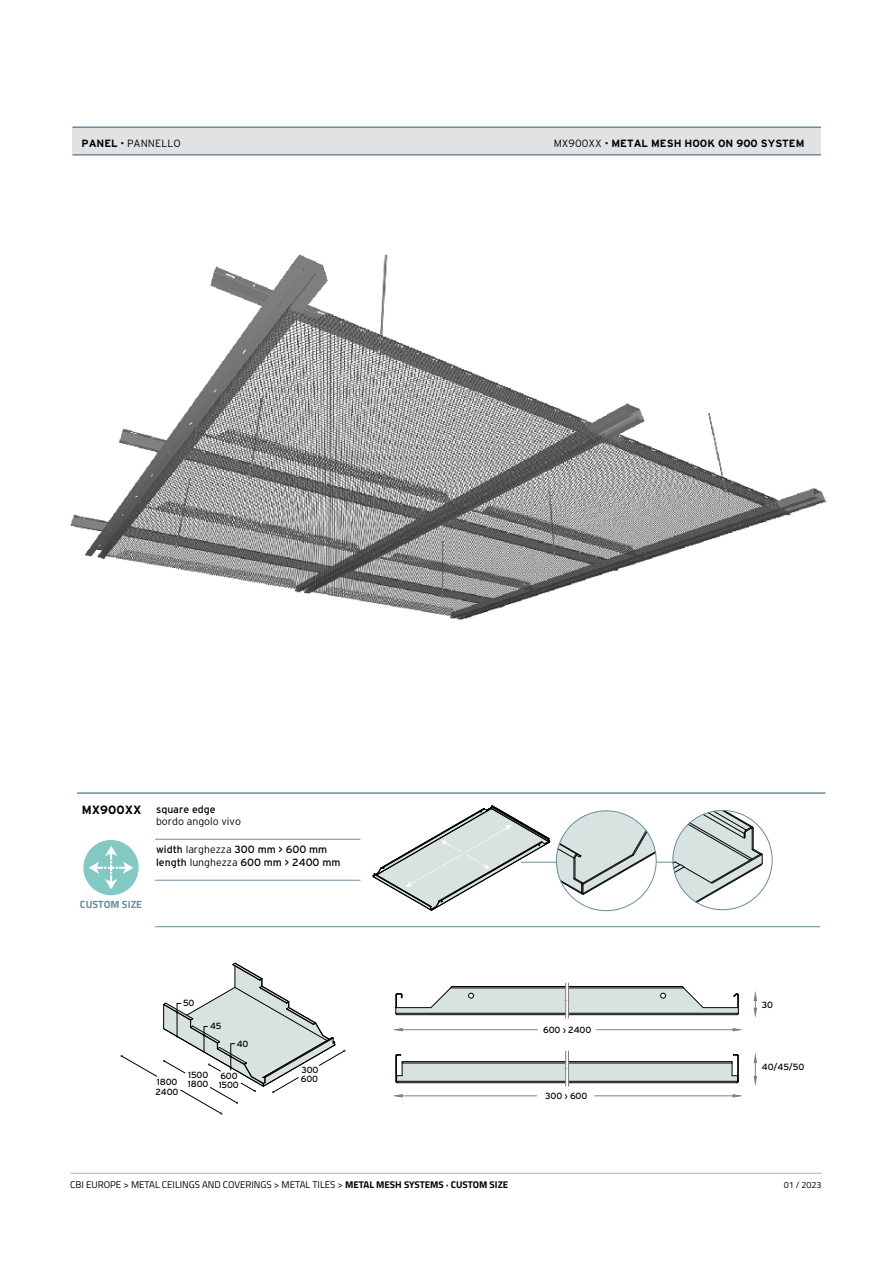
<style>
.page{position:relative;width:893px;height:1263px;background:#fff}
.page>*{position:absolute;margin:0;border:0;box-sizing:border-box;transform-origin:0 0}
.t1{font:10.5px/12.6px "Interstate";color:#000}
.t2{font:300 10.5px/12.6px "Interstate";color:#000}
.t3{font:700 10.5px "Interstate";color:#000}
.t4{font:700 10.5px "Titillium";color:#6a8c9d}
.t5{font:9.75px "Titillium";color:#000}
.t6{font:9px/8.4px "Interstate";letter-spacing:-.015em;color:#000;text-align:justify}
.t7{font:9px "Titillium";color:#000}
.s1{font-weight:700}
.s2{font-weight:300}
.s3{font-weight:700;font-size:12px}
.s4{font-weight:400}
</style>
<div class="page">
<hr style="left:71px;top:1173px;width:750px;height:1px;background:#b3b2b2">
<hr style="left:77px;top:792px;width:748px;height:2px;background:#6a8c9d">
<hr style="left:155px;top:839px;width:205px;height:1px;background:#6a8c9d">
<hr style="left:155px;top:880px;width:205px;height:1px;background:#6a8c9d">
<hr style="left:155px;top:926px;width:665px;height:1px;background:#6a8c9d">
<div style="left:73px;top:127px;width:748px;height:27px;background:#e0e2e3"></div>
<hr style="left:73px;top:126px;width:748px;height:2px;background:#6a8c9d">
<hr style="left:521px;top:862px;width:35px;height:1px;background:#6a8c9d">
<svg style="left:557px;top:810px;width:206px;height:93px"></svg>
<svg style="left:120px;top:963px;width:226px;height:152px"></svg>
<svg style="left:373px;top:805px;width:177px;height:106px"></svg>
<svg style="left:395px;top:982px;width:344px;height:37px"></svg>
<svg style="left:395px;top:1050px;width:344px;height:37px"></svg>
<svg style="left:754px;top:993px;width:3px;height:23px"></svg>
<svg style="left:754px;top:1055px;width:3px;height:29px"></svg>
<hr style="left:402px;top:1029px;width:136px;height:1px;background:#808080">
<hr style="left:597px;top:1029px;width:136px;height:1px;background:#808080">
<svg style="left:394px;top:1028px;width:8px;height:3px"></svg>
<svg style="left:733px;top:1028px;width:8px;height:3px"></svg>
<hr style="left:402px;top:1095px;width:135px;height:1px;background:#808080">
<hr style="left:594px;top:1095px;width:139px;height:1px;background:#808080">
<svg style="left:394px;top:1094px;width:8px;height:3px"></svg>
<svg style="left:733px;top:1094px;width:8px;height:3px"></svg>
<div style="left:83px;top:840px;width:56px;height:55px;background:#82c9c4;border-radius:50%"></div>
<svg style="left:89px;top:846px;width:44px;height:43px"></svg>
<hr style="left:73px;top:154px;width:748px;height:2px;background:#6a8c9d">
<img style="left:70px;top:254px;width:757px;height:367px">
<p class="t2" style="left:82px;top:137px;width:101px"><span class="s1">PANEL</span> • PANNELLO</p>
<p class="t3" style="left:554px;top:138px;width:252px"><span class="s2">MX900XX •</span> METAL MESH HOOK ON 900 SYSTEM</p>
<p class="t2" style="left:156px;top:802px;width:86px;text-indent:-74px"><span class="s3">MX900XX</span> <span class="s4">square edge </span>bordo angolo vivo</p>
<p class="t1" style="left:156px;top:843px;width:186px">width <span class="s2">larghezza</span> 300 mm &gt; 600 mm length <span class="s2">lunghezza</span> 600 mm &gt; 2400 mm</p>
<p class="t4" style="left:80px;top:897px;width:64px">CUSTOM SIZE</p>
<p class="t6" style="left:183px;top:999px;width:13px">50</p>
<p class="t6" style="left:210px;top:1021px;width:13px">45</p>
<p class="t6" style="left:237px;top:1039px;width:13px">40</p>
<p class="t6" style="left:155px;top:1070px;width:54px;text-indent:33px">1500<br>1800 1800<br>2400</p>
<p class="t6" style="left:301px;top:1065px;width:19px">300</p>
<p class="t6" style="left:220px;top:1072px;width:19px">600</p>
<p class="t6" style="left:301px;top:1074px;width:19px">600</p>
<p class="t6" style="left:219px;top:1081px;width:22px">1500</p>
<p class="t6" style="left:543px;top:1025px;width:50px">600 › 2400</p>
<p class="t6" style="left:545px;top:1091px;width:44px">300 › 600</p>
<p class="t6" style="left:762px;top:1001px;width:13px">30</p>
<p class="t6" style="left:762px;top:1062px;width:44px">40/45/50</p>
<p class="t5" style="left:70px;top:1178px;width:440px">CBI EUROPE &gt; METAL CEILINGS AND COVERINGS &gt; METAL TILES &gt; <span class="s1">METAL MESH SYSTEMS · CUSTOM SIZE</span></p>
<p class="t7" style="left:784px;top:1178px;width:39px">01 / 2023</p>
</div>
